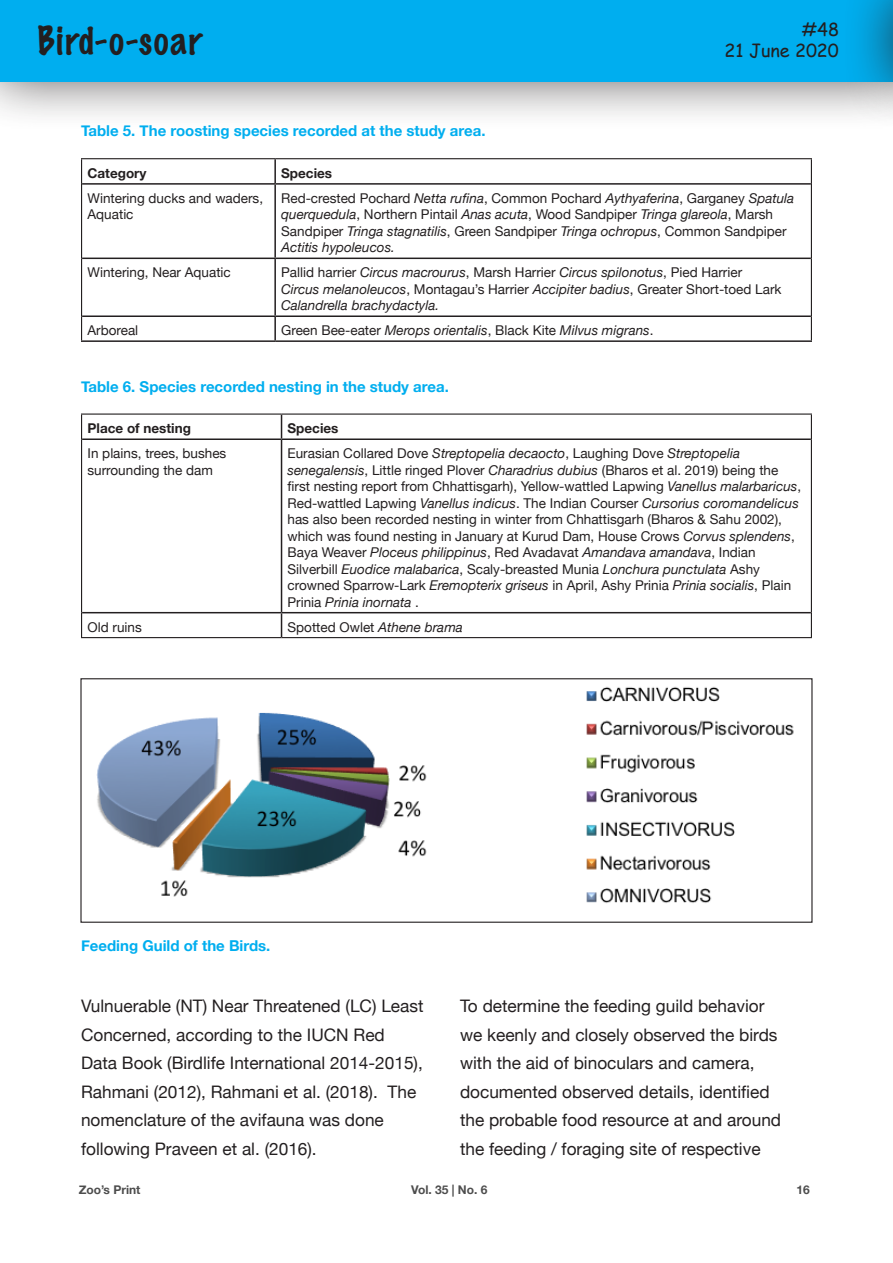
<style>
.page{position:relative;width:893px;height:1263px;background:#fff}
.page>*{position:absolute;margin:0;border:0;box-sizing:border-box;transform-origin:0 0}
.t1{font:100 36px "Marker Felt";letter-spacing:.045em;color:#231f20}
.t2{font:18px "Comic Sans MS";color:#231f20}
.t3{font:17.25px/28.5px "Helvetica Neue";color:#231f20}
.t4{font:700 15px "Helvetica Neue";color:#00aeef}
.t5{font:13.5px/16.5px "Helvetica Neue";color:#231f20}
.t6{font:italic 13.5px/16.5px "Helvetica Neue";color:#231f20}
.t7{font:700 13.5px "Helvetica Neue";color:#231f20}
.t8{font:700 12px "Helvetica Neue";color:#4d4d4d}
.s1{font-style:italic}
.s2{font-style:normal}
</style>
<div class="page">
<div style="left:0;top:0;width:893px;height:132px;background:#231f20;opacity:.75"></div>
<div style="left:0;top:0;width:893px;height:81px;background:#00aeef"></div>
<div style="left:842px;top:0;width:51px;height:132px;background:#231f20;opacity:.75"></div>
<hr style="left:892px;top:0;width:1px;height:81px;background:#00aeef">
<hr style="left:274px;top:159px;width:2px;height:24px;background:#231f20">
<hr style="left:82px;top:183px;width:193px;height:2px;background:#231f20">
<hr style="left:275px;top:183px;width:536px;height:2px;background:#231f20">
<hr style="left:274px;top:185px;width:2px;height:73px;background:#231f20">
<hr style="left:82px;top:258px;width:193px;height:1px;background:#231f20">
<hr style="left:275px;top:258px;width:536px;height:1px;background:#231f20">
<hr style="left:274px;top:259px;width:2px;height:56px;background:#231f20">
<hr style="left:82px;top:315px;width:193px;height:2px;background:#231f20">
<hr style="left:275px;top:315px;width:536px;height:2px;background:#231f20">
<hr style="left:274px;top:317px;width:2px;height:23px;background:#231f20">
<hr style="left:81px;top:340px;width:194px;height:2px;background:#231f20">
<hr style="left:275px;top:340px;width:537px;height:2px;background:#231f20">
<hr style="left:81px;top:158px;width:194px;height:1px;background:#231f20">
<svg style="left:81px;top:159px;width:1px;height:25px"></svg>
<hr style="left:275px;top:158px;width:537px;height:1px;background:#231f20">
<svg style="left:811px;top:159px;width:1px;height:25px"></svg>
<hr style="left:81px;top:184px;width:1px;height:74px;background:#231f20">
<hr style="left:811px;top:184px;width:1px;height:74px;background:#231f20">
<hr style="left:81px;top:258px;width:1px;height:58px;background:#231f20">
<hr style="left:811px;top:258px;width:1px;height:58px;background:#231f20">
<svg style="left:81px;top:316px;width:1px;height:24px"></svg>
<svg style="left:811px;top:316px;width:1px;height:24px"></svg>
<svg style="left:281px;top:415px;width:1px;height:23px"></svg>
<hr style="left:82px;top:438px;width:200px;height:2px;background:#231f20">
<hr style="left:282px;top:438px;width:529px;height:2px;background:#231f20">
<hr style="left:281px;top:440px;width:1px;height:172px;background:#231f20">
<hr style="left:82px;top:612px;width:200px;height:1px;background:#231f20">
<hr style="left:282px;top:612px;width:529px;height:1px;background:#231f20">
<svg style="left:281px;top:613px;width:1px;height:24px"></svg>
<hr style="left:81px;top:413px;width:201px;height:2px;background:#231f20">
<svg style="left:81px;top:415px;width:1px;height:24px"></svg>
<hr style="left:282px;top:413px;width:530px;height:2px;background:#231f20">
<svg style="left:811px;top:415px;width:1px;height:24px"></svg>
<hr style="left:81px;top:439px;width:1px;height:174px;background:#231f20">
<hr style="left:811px;top:439px;width:1px;height:174px;background:#231f20">
<svg style="left:81px;top:613px;width:1px;height:24px"></svg>
<svg style="left:811px;top:613px;width:1px;height:24px"></svg>
<hr style="left:81px;top:637px;width:201px;height:1px;background:#231f20">
<hr style="left:282px;top:637px;width:530px;height:1px;background:#231f20">
<img style="left:97px;top:686px;width:697px;height:217px">
<div style="left:80px;top:678px;width:732px;height:245px;border:1px solid #231f20"></div>
<h1 class="t1" style="left:38px;top:12px;width:166px">Bird-o-soar</h1>
<p class="t4" style="left:81px;top:119px;width:406px">Table 5. The roosting species recorded at the study area.</p>
<h2 class="t2" style="left:802px;top:16px;width:39px">#48</h2>
<h2 class="t2" style="left:725px;top:37px;width:116px">21 June 2020</h2>
<p class="t7" style="left:88px;top:162px;width:61px">Category</p>
<p class="t7" style="left:281px;top:162px;width:52px">Species</p>
<p class="t5" style="left:88px;top:190px;width:177px">Wintering ducks and waders,<br>Aquatic</p>
<p class="t5" style="left:281px;top:191px;width:515px">Red-crested Pochard <span class="s1">Netta rufina</span>, Common Pochard <span class="s1">Aythyaferina</span>, Garganey <span class="s1">Spatula querquedula</span>, Northern Pintail <span class="s1">Anas acuta</span>, Wood Sandpiper <span class="s1">Tringa glareola</span>, Marsh Sandpiper <span class="s1">Tringa stagnatilis</span>, Green Sandpiper <span class="s1">Tringa ochropus</span>, Common Sandpiper <span class="s1">Actitis hypoleucos.</span></p>
<p class="t5" style="left:88px;top:265px;width:145px">Wintering, Near Aquatic</p>
<p class="t6" style="left:281px;top:265px;width:502px"><span class="s2">Pallid harrier</span> Circus macrourus<span class="s2">, Marsh Harrier</span> Circus spilonotus<span class="s2">, Pied Harrier<br></span>Circus melanoleucos<span class="s2">, Montagau’s Harrier</span> Accipiter badius<span class="s2">, Greater Short-toed Lark<br></span>Calandrella brachydactyla.</p>
<p class="t5" style="left:88px;top:323px;width:52px">Arboreal</p>
<p class="t6" style="left:281px;top:323px;width:374px"><span class="s2">Green Bee-eater</span> Merops orientalis<span class="s2">, Black Kite</span> Milvus migrans<span class="s2">.</span></p>
<p class="t4" style="left:81px;top:375px;width:369px">Table 6. Species recorded nesting in the study area.</p>
<p class="t7" style="left:88px;top:418px;width:105px">Place of nesting</p>
<p class="t7" style="left:288px;top:418px;width:52px">Species</p>
<p class="t5" style="left:88px;top:446px;width:140px">In plains, trees, bushes surrounding the dam</p>
<p class="t5" style="left:288px;top:446px;width:515px">Eurasian Collared Dove <span class="s1">Streptopelia decaocto</span>, Laughing Dove <span class="s1">Streptopelia senegalensis</span>, Little ringed Plover <span class="s1">Charadrius dubius</span> (Bharos et al. 2019) being the first nesting report from Chhattisgarh), Yellow-wattled Lapwing <span class="s1">Vanellus malarbaricus</span>, Red-wattled Lapwing <span class="s1">Vanellus indicus</span>. The Indian Courser <span class="s1">Cursorius coromandelicus </span>has also been recorded nesting in winter from Chhattisgarh (Bharos &amp; Sahu 2002), which was found nesting in January at Kurud Dam, House Crows <span class="s1">Corvus splendens</span>, Baya Weaver <span class="s1">Ploceus philippinus</span>, Red Avadavat <span class="s1">Amandava amandava</span>, Indian Silverbill <span class="s1">Euodice malabarica</span>, Scaly-breasted Munia <span class="s1">Lonchura punctulata</span> Ashy crowned Sparrow-Lark <span class="s1">Eremopterix griseus</span> in April, Ashy Prinia <span class="s1">Prinia socialis</span>, Plain Prinia <span class="s1">Prinia inornata</span> .</p>
<p class="t5" style="left:88px;top:619px;width:56px">Old ruins</p>
<p class="t5" style="left:288px;top:619px;width:177px">Spotted Owlet <span class="s1">Athene brama</span></p>
<p class="t4" style="left:81px;top:933px;width:191px">Feeding Guild of the Birds.</p>
<p class="t3" style="left:81px;top:993px;width:344px">Vulnuerable (NT) Near Threatened (LC) Least Concerned, according to the IUCN Red Data Book (Birdlife International 2014-2015), Rahmani (2012), Rahmani et al. (2018). The nomenclature of the avifauna was done following Praveen et al. (2016).</p>
<p class="t3" style="left:460px;top:993px;width:323px">To determine the feeding guild behavior we keenly and closely observed the birds with the aid of binoculars and camera, documented observed details, identified the probable food resource at and around the feeding / foraging site of respective</p>
<p class="t8" style="left:79px;top:1180px;width:63px">Zoo’s Print</p>
<p class="t8" style="left:411px;top:1180px;width:78px">Vol. 35 | No. 6</p>
<p class="t8" style="left:796px;top:1180px;width:15px">16</p>
</div>
